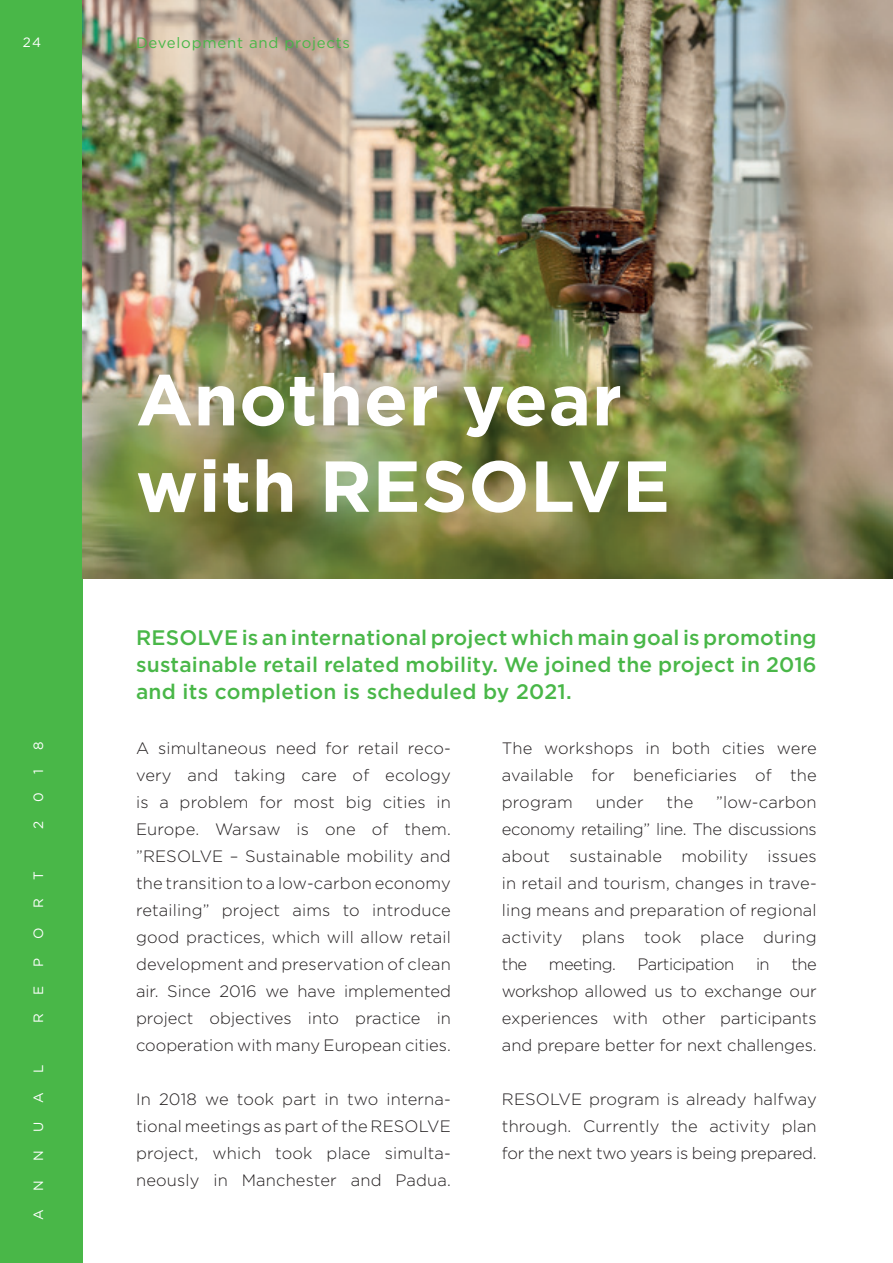
<style>
.page{position:relative;width:893px;height:1263px;background:#fff}
.page>*{position:absolute;margin:0;border:0;box-sizing:border-box;transform-origin:0 0}
.t1{font:700 72px/86.4px "Gotham";letter-spacing:.01em;color:#fff}
.t2{font:500 21px/27px "Gotham";letter-spacing:.01em;color:#49b748;text-align:justify}
.t3{font:300 16.5px/27px "Gotham";color:#231f20;text-align:justify}
.t4{font:300 16.5px "Gotham";letter-spacing:-.03em;color:#231f20}
.t5{font:15px "Gotham";letter-spacing:.05em;color:#49b748}
.t6{font:13.5px "Gotham";color:#fff}
</style>
<div class="page">
<div style="left:0;top:0;width:83px;height:1263px;background:#49b748"></div>
<img style="left:83px;top:0;width:810px;height:578px">
<p class="t6" style="left:23px;top:34px;width:20px">24</p>
<p class="t5" style="left:136px;top:33px;width:215px">Development and projects</p>
<p class="t6" style="left:30px;top:750px;width:10px;rotate:-90deg">8</p>
<p class="t6" style="left:30px;top:774px;width:6px;rotate:-90deg">1</p>
<p class="t6" style="left:30px;top:802px;width:11px;rotate:-90deg">0</p>
<p class="t6" style="left:30px;top:829px;width:10px;rotate:-90deg">2</p>
<p class="t6" style="left:30px;top:880px;width:10px;rotate:-90deg">T</p>
<p class="t6" style="left:30px;top:908px;width:11px;rotate:-90deg">R</p>
<p class="t6" style="left:30px;top:939px;width:13px;rotate:-90deg">O</p>
<p class="t6" style="left:30px;top:966px;width:11px;rotate:-90deg">P</p>
<p class="t6" style="left:30px;top:994px;width:11px;rotate:-90deg">E</p>
<p class="t6" style="left:30px;top:1023px;width:11px;rotate:-90deg">R</p>
<p class="t6" style="left:30px;top:1073px;width:10px;rotate:-90deg">L</p>
<p class="t6" style="left:30px;top:1103px;width:12px;rotate:-90deg">A</p>
<p class="t6" style="left:30px;top:1132px;width:12px;rotate:-90deg">U</p>
<p class="t6" style="left:30px;top:1161px;width:12px;rotate:-90deg">N</p>
<p class="t6" style="left:30px;top:1191px;width:12px;rotate:-90deg">N</p>
<p class="t6" style="left:30px;top:1220px;width:12px;rotate:-90deg">A</p>
<p class="t1" style="left:136px;top:356px;width:536px">Another year with RESOLVE</p>
<p class="t2" style="left:136px;top:624px;width:682px">RESOLVE is an international project which main goal is promoting sustainable retail related mobility. We joined the project in 2016 and its completion is scheduled by 2021.</p>
<p class="t3" style="left:136px;top:734px;width:316px">A simultaneous need for retail reco&shy;very and taking care of ecology is a problem for most big cities in Europe. Warsaw is one of them. ”RESOLVE – Sustainable mobility and the transition to a low-carbon economy retailing” project aims to introduce good practices, which will allow retail development and preservation of clean air. Since 2016 we have implemented project objectives into practice in cooperation with many European cities.</p>
<p class="t3" style="left:136px;top:1085px;width:316px">In 2018 we took part in two interna&shy;tional meetings as part of the RESOLVE project, which took place simulta&shy;neously in Manchester and Padua.</p>
<p class="t3" style="left:502px;top:734px;width:316px">The workshops in both cities were available for beneficiaries of the program</p>
<p class="t3" style="left:502px;top:788px;width:316px;text-indent:214px">”low-carbon economy retailing” line. The discussions about sustainable mobility issues in retail and tourism, changes in trave&shy;ling means and preparation of regional activity plans took place during the</p>
<p class="t3" style="left:596px;top:788px;width:50px">under</p>
<p class="t3" style="left:667px;top:788px;width:28px">the</p>
<p class="t3" style="left:502px;top:950px;width:316px;text-indent:289px">the workshop allowed us to exchange our experiences with other participants and prepare better for next challenges.</p>
<p class="t3" style="left:502px;top:1085px;width:316px">RESOLVE program is already halfway through. Currently the activity plan for the next two years is being prepared.</p>
<p class="t4" style="left:549px;top:954px;width:69px">meeting.</p>
<p class="t4" style="left:637px;top:954px;width:98px">Participation</p>
<p class="t3" style="left:756px;top:950px;width:15px">in</p>
</div>
